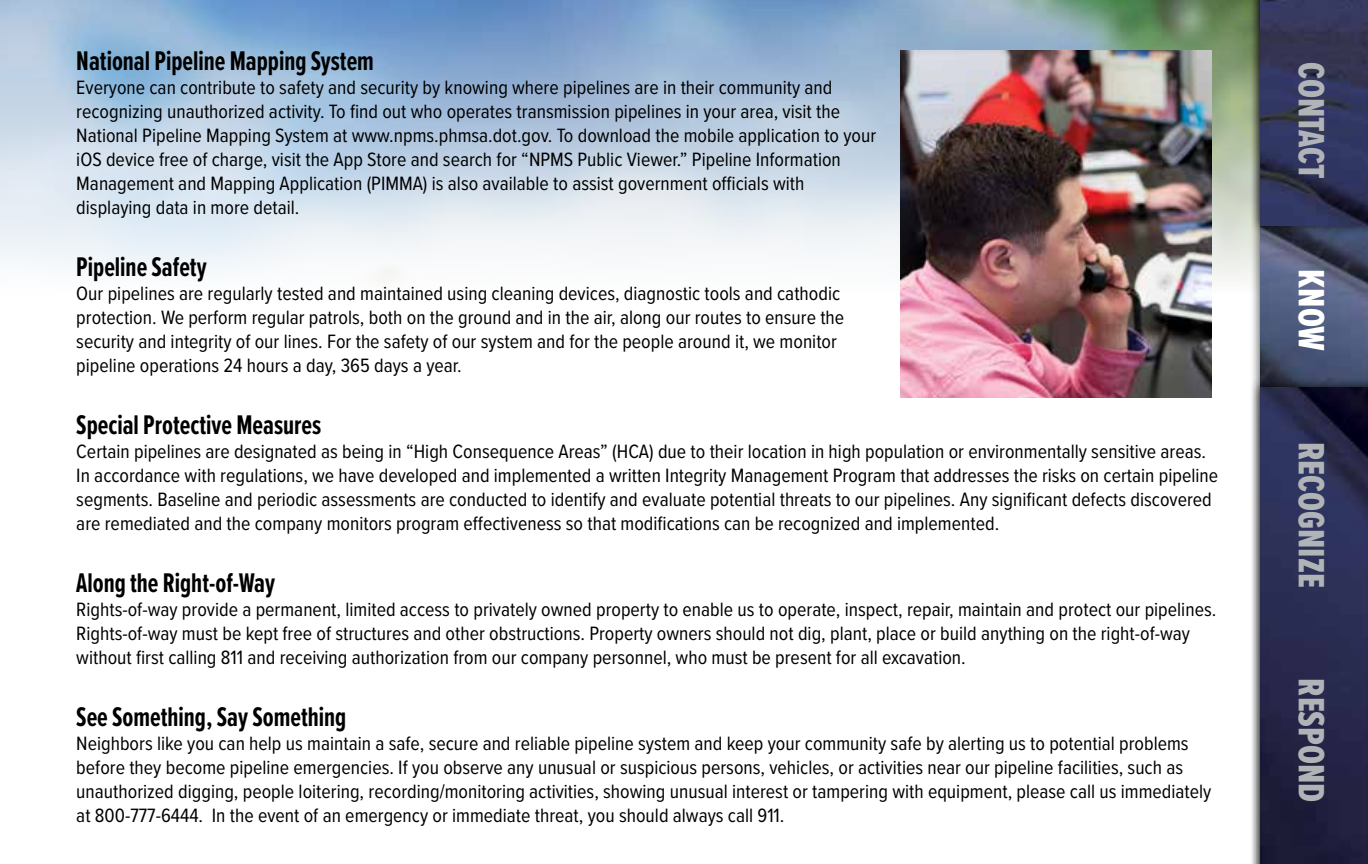
<style>
.page{position:relative;width:1368px;height:864px;background:#fff}
.page>*{position:absolute;margin:0;border:0;box-sizing:border-box;transform-origin:0 0}
.t1{font:38px "Proxima Nova Ex Cn Extrabld";color:#b1b4b6}
.t2{font:38px "Proxima Nova Ex Cn Extrabld";color:#fff}
.t3{font:700 28px "Proxima Nova Ex Cn";color:#000;scale:.94 1}
.t4{font:20px/24px "Proxima Nova Cond";color:#000}
</style>
<div class="page">
<img style="left:0;top:0;width:1250px;height:289px">
<img style="left:1260px;top:236px;width:108px;height:141px">
<div style="left:1250px;top:377px;width:118px;height:487px;background:#000;opacity:.75"></div>
<img style="left:1260px;top:387px;width:108px;height:477px">
<div style="left:1250px;top:0;width:118px;height:236px;background:#000;opacity:.75"></div>
<img style="left:1260px;top:0;width:108px;height:225px">
<img style="left:900px;top:50px;width:311px;height:347px">
<h2 class="t3" style="left:76px;top:40px;width:318px">National Pipeline Mapping System</h2>
<p class="t4" style="left:76px;top:75px;width:801px">Everyone can contribute to safety and security by knowing where pipelines are in their community and recognizing unauthorized activity. To find out who operates transmission pipelines in your area, visit the National Pipeline Mapping System at www.npms.phmsa.dot.gov. To download the mobile application to your iOS device free of charge, visit the App Store and search for “NPMS Public Viewer.” Pipeline Information Management and Mapping Application (PIMMA) is also available to assist government officials with displaying data in more detail.</p>
<h2 class="t3" style="left:76px;top:246px;width:140px">Pipeline Safety</h2>
<p class="t4" style="left:76px;top:281px;width:769px">Our pipelines are regularly tested and maintained using cleaning devices, diagnostic tools and cathodic protection. We perform regular patrols, both on the ground and in the air, along our routes to ensure the security and integrity of our lines. For the safety of our system and for the people around it, we monitor pipeline operations 24 hours a day, 365 days a year.</p>
<h2 class="t3" style="left:76px;top:404px;width:262px">Special Protective Measures</h2>
<p class="t4" style="left:76px;top:439px;width:1143px">Certain pipelines are designated as being in “High Consequence Areas” (HCA) due to their location in high population or environmentally sensitive areas.<br>In accordance with regulations, we have developed and implemented a written Integrity Management Program that addresses the risks on certain pipeline segments. Baseline and periodic assessments are conducted to identify and evaluate potential threats to our pipelines. Any significant defects discovered are remediated and the company monitors program effectiveness so that modifications can be recognized and implemented.</p>
<h2 class="t3" style="left:76px;top:562px;width:213px">Along the Right-of-Way</h2>
<p class="t4" style="left:76px;top:597px;width:1142px">Rights-of-way provide a permanent, limited access to privately owned property to enable us to operate, inspect, repair, maintain and protect our pipelines.<br>Rights-of-way must be kept free of structures and other obstructions. Property owners should not dig, plant, place or build anything on the right-of-way without first calling 811 and receiving authorization from our company personnel, who must be present for all excavation.</p>
<h2 class="t3" style="left:76px;top:696px;width:289px">See Something, Say Something</h2>
<p class="t4" style="left:76px;top:731px;width:1137px">Neighbors like you can help us maintain a safe, secure and reliable pipeline system and keep your community safe by alerting us to potential problems before they become pipeline emergencies. If you observe any unusual or suspicious persons, vehicles, or activities near our pipeline facilities, such as unauthorized digging, people loitering, recording/monitoring activities, showing unusual interest or tampering with equipment, please call us immediately at 800-777-6444. In the event of an emergency or immediate threat, you should always call 911.</p>
<h1 class="t1" style="left:1339px;top:62px;width:119px;rotate:90deg">CONTACT</h1>
<h1 class="t2" style="left:1339px;top:269px;width:83px;rotate:90deg">KNOW</h1>
<h1 class="t1" style="left:1339px;top:442px;width:147px;rotate:90deg">RECOGNIZE</h1>
<h1 class="t1" style="left:1339px;top:678px;width:126px;rotate:90deg">RESPOND</h1>
</div>
